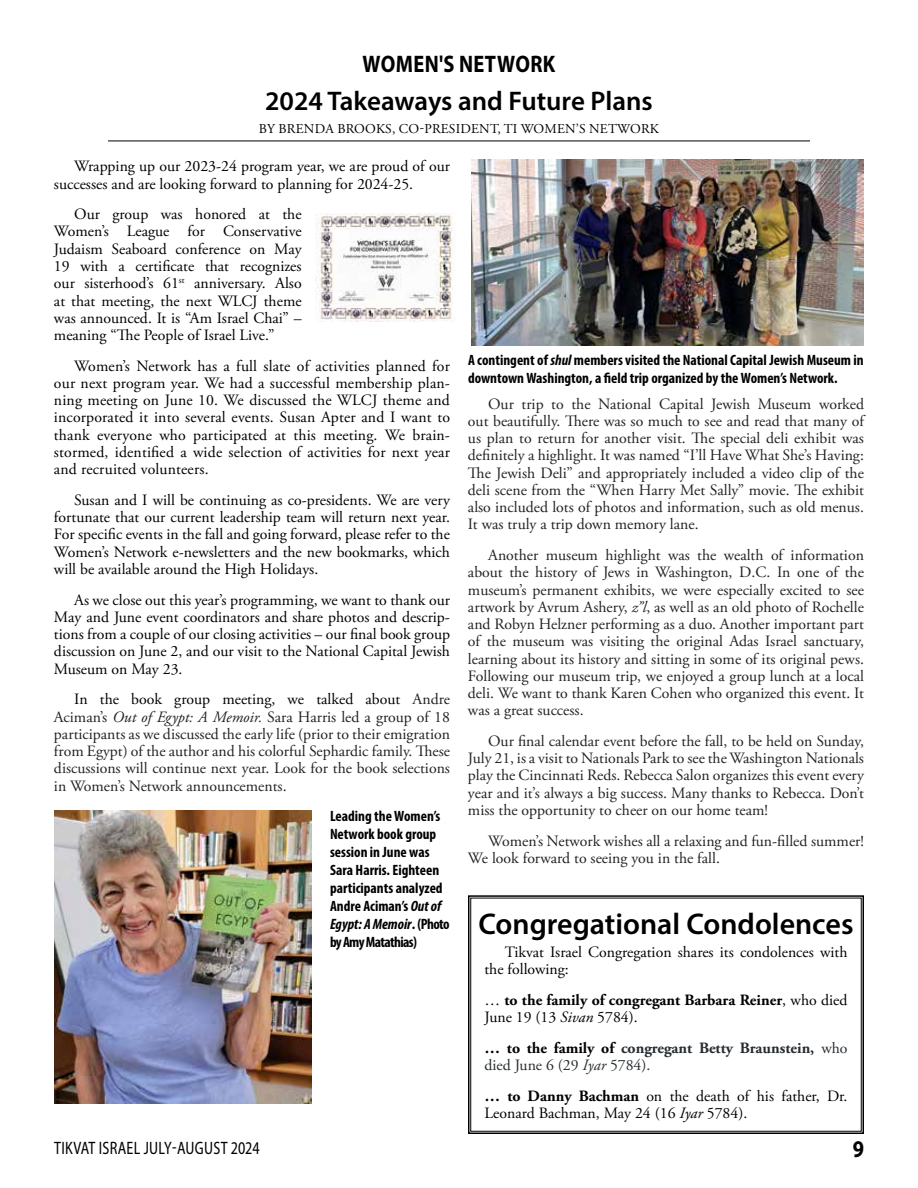
<style>
.page{position:relative;width:918px;height:1188px;background:#fff}
.page>*{position:absolute;margin:0;border:0;box-sizing:border-box;transform-origin:0 0}
.t1{font:600 30px "Myriad Pro";color:#000}
.t2{font:600 27px "Myriad Pro";color:#000}
.t3{font:700 24px "Myriad Pro";letter-spacing:.02em;color:#000;scale:.85 1}
.t4{font:700 24px "Myriad Pro";color:#fff;scale:.85 1}
.t5{font:semi-condensed 18px "Myriad Pro";letter-spacing:.02em;color:#000;scale:.85 1}
.t6{font:15.75px/17.2px "Adobe Garamond Pro";color:#222;text-align:justify}
.t7{font:15.75px/17.2px "Adobe Garamond Pro";color:#000;text-align:justify}
.t8{font:700 15.75px/17.2px "Adobe Garamond Pro";color:#000}
.t9{font:700 15.75px/17.2px "Adobe Garamond Pro";color:#262c30}
.t10{font:700 condensed 15px/18px "Myriad Pro";color:#000}
.t11{font:13.5px "Adobe Garamond Pro";letter-spacing:.015em;color:#000}
.s1{color:#000}
.s2{font-style:italic}
.s3{font-weight:400}
.s4{font-weight:400;font-style:italic}
.s5{font-weight:700}
</style>
<div class="page">
<hr style="left:108px;top:141px;width:702px;height:1px;background:#000">
<img style="left:54px;top:810px;width:258px;height:294px">
<img style="left:315px;top:214px;width:138px;height:108px">
<svg style="left:468px;top:895px;width:396px;height:239px"></svg>
<img style="left:471px;top:160px;width:393px;height:186px">
<h3 class="t3" style="left:362px;top:48px;width:229px">WOMEN'S NETWORK</h3>
<h3 class="t4" style="left:439px;top:48px;width:8px">’</h3>
<h2 class="t2" style="left:265px;top:84px;width:389px">2024 Takeaways and Future Plans</h2>
<p class="t11" style="left:259px;top:121px;width:402px">BY BRENDA BROOKS, CO-PRESIDENT, TI WOMEN’S NETWORK</p>
<p class="t7" style="left:54px;top:158px;width:397px;text-indent:20px">Wrapping up our 2023-24 program year, we are proud of our successes and are looking forward to planning for 2024-25.</p>
<p class="t7" style="left:54px;top:206px;width:249px;text-indent:20px">Our group was honored at the Women’s League for Conservative Judaism Seaboard conference on May 19 with a certificate that recognizes our sisterhood’s 61<sup>st</sup> anniversary. Also at that meeting, the next WLCJ theme was announced. It is “Am Israel Chai” – meaning “The People of Israel Live.”</p>
<p class="t7" style="left:54px;top:358px;width:398px;text-indent:20px">Women’s Network has a full slate of activities planned for our next program year. We had a successful membership plan&shy;ning meeting on June 10. We discussed the WLCJ theme and incorporated it into several events. Susan Apter and I want to thank everyone who participated at this meeting. We brain&shy;stormed, identified a wide selection of activities for next year and recruited volunteers.</p>
<p class="t7" style="left:54px;top:492px;width:398px;text-indent:20px">Susan and I will be continuing as co-presidents. We are very fortunate that our current leadership team will return next year.<br>For specific events in the fall and going forward, please refer to the Women’s Network e-newsletters and the new bookmarks, which will be available around the High Holidays.</p>
<p class="t7" style="left:54px;top:592px;width:398px;text-indent:20px">As we close out this year’s programming, we want to thank our May and June event coordinators and share photos and descrip&shy;tions from a couple of our closing activities – our final book group discussion on June 2, and our visit to the National Capital Jewish Museum on May 23.</p>
<p class="t6" style="left:54px;top:691px;width:398px;text-indent:20px"><span class="s1">In the book group meeting, we talked about</span> Andre Aciman’s <span class="s2">Out of Egypt: A Memoir.</span> Sara Harris led a group of 18 participants as we discussed the early life (prior to their emigration from Egypt) of the author and his colorful Sephardic family. These discussions will continue next year. Look for the book selections in Women’s Network announcements.</p>
<p class="t10" style="left:330px;top:807px;width:121px">Leading the Women’s<br>Network book group session in June was<br>Sara Harris. Eighteen participants analyzed<br>Andre Aciman’s <span class="s2">Out of<br>Egypt: A Memoir</span>. (Photo by Amy Matathias)</p>
<p class="t10" style="left:468px;top:350px;width:397px">A contingent of <span class="s2">shul</span> members visited the National Capital Jewish Museum in downtown Washington, a field trip organized by the Women’s Network.</p>
<p class="t6" style="left:468px;top:396px;width:398px;text-indent:20px">Our trip to the National Capital Jewish Museum worked out beautifully. There was so much to see and read that many of us plan to return for another visit. The special deli exhibit was definitely a highlight. It was named “I’ll Have What She’s Having:<br>The Jewish Deli” and appropriately included a video clip of the deli scene from the “When Harry Met Sally” movie. The exhibit also included lots of photos and information, such as old menus.<br>It was truly a trip down memory lane.</p>
<p class="t6" style="left:468px;top:547px;width:398px;text-indent:20px">Another museum highlight was the wealth of information about the history of Jews in Washington, D.C. In one of the museum’s permanent exhibits, we were especially excited to see artwork by Avrum Ashery, <span class="s2">z’’l</span>, as well as an old photo of Rochelle and Robyn Helzner performing as a duo. Another important part of the museum was visiting the original Adas Israel sanctuary, learning about its history and sitting in some of its original pews.<br>Following our museum trip, we enjoyed a group lunch at a local deli. We want to thank Karen Cohen who organized this event. It was a great success.</p>
<p class="t6" style="left:468px;top:733px;width:398px;text-indent:20px">Our final calendar event before the fall, to be held on Sunday, July 21, is a visit to Nationals Park to see the Washington Nationals play the Cincinnati Reds. Rebecca Salon organizes this event every year and it’s always a big success. Many thanks to Rebecca. Don’t miss the opportunity to cheer on our home team!</p>
<p class="t6" style="left:468px;top:833px;width:397px;text-indent:20px">Women’s Network wishes all a relaxing and fun-filled summer!<br>We look forward to seeing you in the fall.</p>
<h1 class="t1" style="left:478px;top:905px;width:377px">Congregational Condolences</h1>
<p class="t7" style="left:484px;top:944px;width:365px;text-indent:20px">Tikvat Israel Congregation shares its condolences with the following:</p>
<p class="t8" style="left:484px;top:991px;width:365px"><span class="s3">…</span> to the family of congregant Barbara Reiner<span class="s3">, who died<br>June 19 (13</span> <span class="s4">Sivan</span> <span class="s3">5784).</span></p>
<p class="t9" style="left:484px;top:1039px;width:365px"><span class="s1">… to the family of</span> congregant Betty Braunstein, <span class="s3">who died June 6 (29</span> <span class="s4">Iyar</span> <span class="s3">5784).</span></p>
<p class="t7" style="left:484px;top:1088px;width:365px"><span class="s5">… to Danny Bachman</span> on the death of his father, Dr.<br>Leonard Bachman, May 24 (16 <span class="s2">Iyar</span> 5784).</p>
<p class="t5" style="left:54px;top:1138px;width:243px">TIKVAT ISRAEL JULY-AUGUST 2024</p>
<h3 class="t3" style="left:853px;top:1133px;width:15px">9</h3>
</div>
